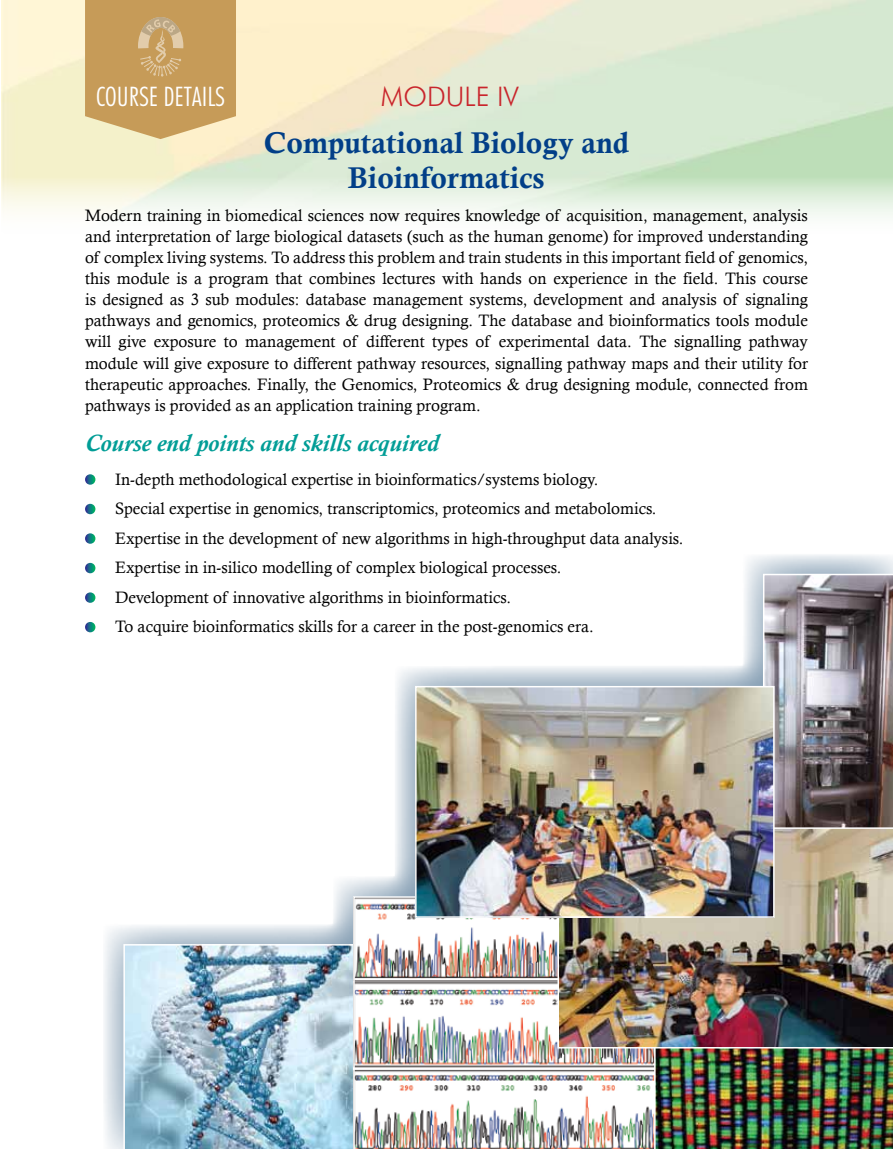
<style>
.page{position:relative;width:893px;height:1149px;background:#fff}
.page>*{position:absolute;margin:0;border:0;box-sizing:border-box;transform-origin:0 0}
.t1{font:30px/34.5px "Calis MT Bol";color:#023f88;text-align:center}
.t2{font:300 condensed 27px "Futura BT";color:#fff}
.t3{font:300 27px "Futura BT";color:#c9252c}
.t4{font:italic 700 24px "Calisto";color:#009d96}
.t5{font:16.5px/21px "Calisto";color:#000;text-align:justify}
</style>
<div class="page">
<svg style="left:104px;top:555px;width:789px;height:593px"></svg>
<svg style="left:85px;top:474px;width:10px;height:10px"></svg>
<svg style="left:85px;top:503px;width:10px;height:11px"></svg>
<svg style="left:85px;top:533px;width:10px;height:10px"></svg>
<svg style="left:85px;top:562px;width:10px;height:11px"></svg>
<svg style="left:85px;top:592px;width:10px;height:10px"></svg>
<svg style="left:85px;top:622px;width:10px;height:10px"></svg>
<svg style="left:85px;top:0;width:151px;height:139px;background:#caa364"></svg>
<img style="left:123px;top:943px;width:230px;height:205px">
<img style="left:656px;top:1048px;width:237px;height:100px">
<img style="left:763px;top:573px;width:130px;height:254px">
<img style="left:353px;top:896px;width:303px;height:252px">
<img style="left:557px;top:827px;width:336px;height:221px">
<img style="left:418px;top:688px;width:354px;height:226px">
<div style="left:415px;top:685px;width:360px;height:232px;border:2px solid #fff"></div>
<h2 class="t3" style="left:381px;top:80px;width:139px">MODULE IV</h2>
<h1 class="t1" style="left:264px;top:125px;width:367px">Computational Biology and<br>Bioinformatics</h1>
<p class="t5" style="left:85px;top:205px;width:724px">Modern training in biomedical sciences now requires knowledge of acquisition, management, analysis and interpretation of large biological datasets (such as the human genome) for improved understanding of complex living systems. To address this problem and train students in this important field of genomics, this module is a program that combines lectures with hands on experience in the field. This course is designed as 3 sub modules: database management systems, development and analysis of signaling pathways and genomics, proteomics &amp; drug designing. The database and bioinformatics tools module will give exposure to management of different types of experimental data. The signalling pathway module will give exposure to different pathway resources, signalling pathway maps and their utility for therapeutic approaches. Finally, the Genomics, Proteomics &amp; drug designing module, connected from pathways is provided as an application training program.</p>
<h3 class="t4" style="left:85px;top:429px;width:356px">Course end points and skills acquired</h3>
<p class="t5" style="left:115px;top:464px;width:570px;line-height:29.5px;text-align:left">In-depth methodological expertise in bioinformatics/systems biology.<br>Special expertise in genomics, transcriptomics, proteomics and metabolomics.<br>Expertise in the development of new algorithms in high-throughput data analysis.<br>Expertise in in-silico modelling of complex biological processes.<br>Development of innovative algorithms in bioinformatics.<br>To acquire bioinformatics skills for a career in the post-genomics era.</p>
<h2 class="t2" style="left:96px;top:80px;width:130px">COURSE DETAILS</h2>
</div>
